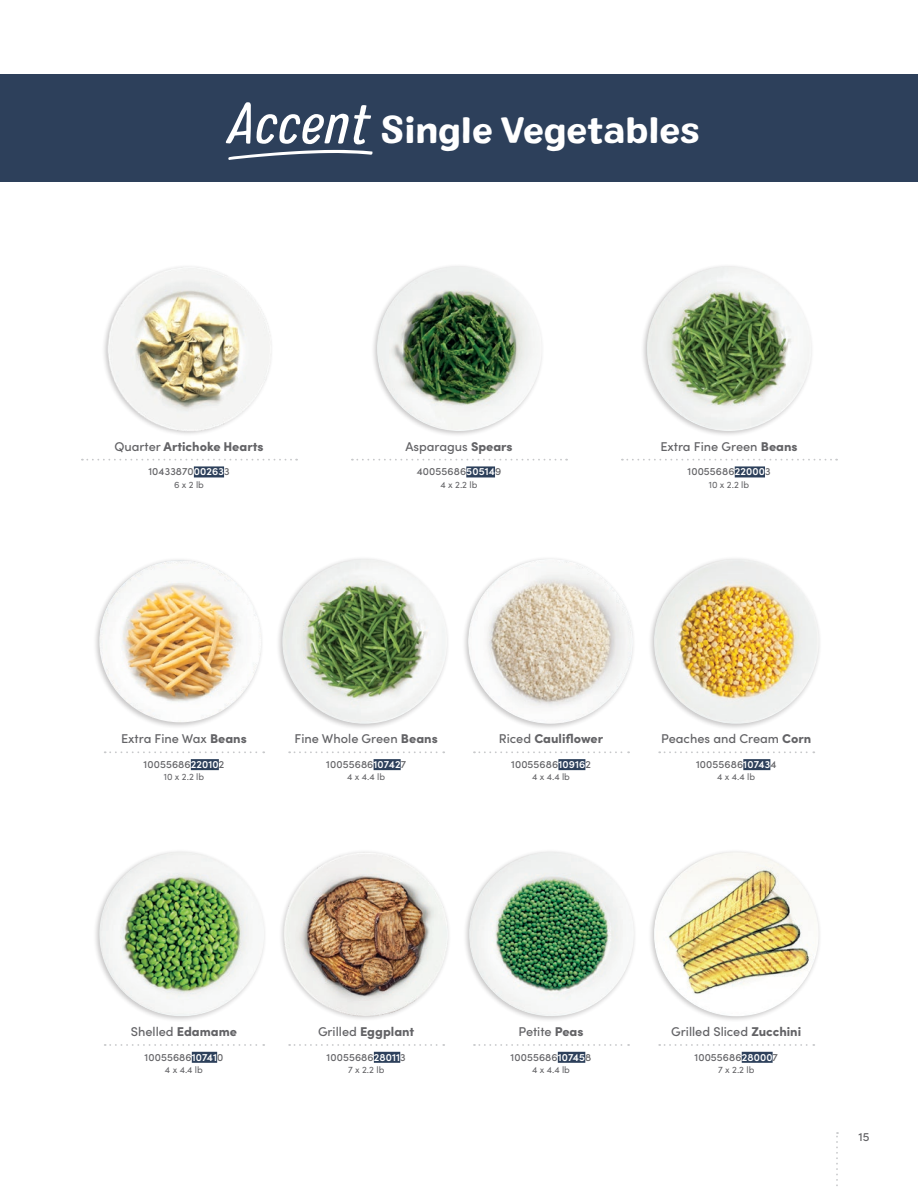
<style>
.page{position:relative;width:918px;height:1188px;background:#fff}
.page>*{position:absolute;margin:0;border:0;box-sizing:border-box;transform-origin:0 0}
.t1{font:36px "Colby St Bld";letter-spacing:-.01em;color:#fff}
.t2{font:500 12.75px "Sofia Pro";color:#636366}
.t3{font:900 12.75px "Sofia Pro";color:#636366}
.t4{font:500 12px "Sofia Pro";color:#636366}
.t5{font:500 10.5px "Sofia Pro";letter-spacing:.01em;color:#636366}
.t6{font:9.3px "Sofia Pro";color:#636366}
.s1{font-weight:500}
.s2{font-weight:600;color:#fff}
.s3{font-weight:900}
</style>
<div class="page">
<svg style="left:836px;top:1132px;width:2px;height:54px"></svg>
<img style="left:104px;top:266px;width:168px;height:168px">
<div style="left:640px;top:263px;width:174px;height:174px;background:#231f20;opacity:.25"></div>
<img style="left:647px;top:266px;width:164px;height:165px;border-radius:82px">
<div style="left:276px;top:556px;width:174px;height:174px;background:#231f20;opacity:.25"></div>
<img style="left:282px;top:559px;width:165px;height:165px;border-radius:82px">
<div style="left:93px;top:557px;width:172px;height:172px;background:#231f20;opacity:.25"></div>
<img style="left:99px;top:560px;width:162px;height:162px;border-radius:81px">
<div style="left:462px;top:556px;width:174px;height:174px;background:#231f20;opacity:.25"></div>
<img style="left:468px;top:559px;width:165px;height:165px;border-radius:82px">
<svg style="left:82px;top:459px;width:215px;height:2px"></svg>
<div style="left:194px;top:466px;width:30px;height:11px;background:#2d405b"></div>
<svg style="left:352px;top:459px;width:215px;height:2px"></svg>
<div style="left:466px;top:466px;width:29px;height:11px;background:#2d405b"></div>
<svg style="left:622px;top:459px;width:215px;height:2px"></svg>
<div style="left:735px;top:466px;width:30px;height:11px;background:#2d405b"></div>
<svg style="left:289px;top:751px;width:155px;height:2px"></svg>
<div style="left:374px;top:759px;width:27px;height:11px;background:#2d405b"></div>
<svg style="left:105px;top:751px;width:159px;height:2px"></svg>
<div style="left:191px;top:759px;width:28px;height:11px;background:#2d405b"></div>
<svg style="left:474px;top:751px;width:155px;height:2px"></svg>
<div style="left:558px;top:759px;width:27px;height:11px;background:#2d405b"></div>
<div style="left:0;top:74px;width:918px;height:108px;background:#2d405b"></div>
<svg style="left:225px;top:102px;width:146px;height:42px"></svg>
<svg style="left:228px;top:150px;width:145px;height:10px"></svg>
<div style="left:93px;top:849px;width:174px;height:174px;background:#231f20;opacity:.25"></div>
<img style="left:99px;top:852px;width:165px;height:164px;border-radius:82px">
<div style="left:463px;top:849px;width:174px;height:174px;background:#231f20;opacity:.25"></div>
<img style="left:469px;top:852px;width:165px;height:164px;border-radius:82px">
<img style="left:281px;top:851px;width:168px;height:168px">
<svg style="left:474px;top:1044px;width:155px;height:2px"></svg>
<div style="left:558px;top:1052px;width:27px;height:11px;background:#2d405b"></div>
<svg style="left:105px;top:1044px;width:159px;height:2px"></svg>
<div style="left:192px;top:1052px;width:25px;height:11px;background:#2d405b"></div>
<svg style="left:289px;top:1044px;width:155px;height:2px"></svg>
<div style="left:374px;top:1052px;width:26px;height:11px;background:#2d405b"></div>
<div style="left:370px;top:263px;width:175px;height:174px;background:#231f20;opacity:.25"></div>
<img style="left:377px;top:266px;width:165px;height:165px;border-radius:82px">
<svg style="left:659px;top:751px;width:155px;height:2px"></svg>
<div style="left:743px;top:759px;width:27px;height:11px;background:#2d405b"></div>
<div style="left:648px;top:556px;width:174px;height:174px;background:#231f20;opacity:.25"></div>
<img style="left:654px;top:559px;width:165px;height:165px;border-radius:82px">
<svg style="left:659px;top:1044px;width:155px;height:2px"></svg>
<div style="left:742px;top:1052px;width:31px;height:11px;background:#2d405b"></div>
<div style="left:648px;top:849px;width:174px;height:174px;background:#231f20;opacity:.25"></div>
<img style="left:654px;top:852px;width:165px;height:164px;border-radius:82px">
<h1 class="t1" style="left:380px;top:106px;width:321px">Single Vegetables</h1>
<p class="t3" style="left:114px;top:436px;width:151px"><span class="s1">Quarter</span> Artichoke Hearts</p>
<p class="t5" style="left:148px;top:464px;width:83px">10433870<span class="s2">00263</span>3</p>
<p class="t6" style="left:174px;top:477px;width:31px">6 x 2 lb</p>
<p class="t2" style="left:405px;top:437px;width:109px">Asparagus <span class="s3">Spears</span></p>
<p class="t5" style="left:417px;top:464px;width:86px">40055686<span class="s2">50514</span>9</p>
<p class="t6" style="left:441px;top:477px;width:38px">4 x 2.2 lb</p>
<p class="t2" style="left:660px;top:437px;width:139px">Extra Fine Green <span class="s3">Beans</span></p>
<p class="t5" style="left:688px;top:464px;width:84px">10055686<span class="s2">22000</span>3</p>
<p class="t6" style="left:709px;top:477px;width:42px">10 x 2.2 lb</p>
<p class="t2" style="left:121px;top:729px;width:127px">Extra Fine Wax <span class="s3">Beans</span></p>
<p class="t5" style="left:144px;top:757px;width:82px">10055686<span class="s2">22010</span>2</p>
<p class="t6" style="left:164px;top:770px;width:42px">10 x 2.2 lb</p>
<p class="t2" style="left:295px;top:729px;width:145px">Fine Whole Green <span class="s3">Beans</span></p>
<p class="t5" style="left:326px;top:757px;width:81px">10055686<span class="s2">10742</span>7</p>
<p class="t6" style="left:347px;top:770px;width:39px">4 x 4.4 lb</p>
<p class="t3" style="left:499px;top:729px;width:106px"><span class="s1">Riced</span> Cauliflower</p>
<p class="t5" style="left:511px;top:757px;width:81px">10055686<span class="s2">10916</span>2</p>
<p class="t6" style="left:532px;top:770px;width:39px">4 x 4.4 lb</p>
<p class="t2" style="left:661px;top:729px;width:152px">Peaches and Cream <span class="s3">Corn</span></p>
<p class="t5" style="left:696px;top:757px;width:82px">10055686<span class="s2">10743</span>4</p>
<p class="t6" style="left:717px;top:770px;width:39px">4 x 4.4 lb</p>
<p class="t2" style="left:131px;top:1022px;width:108px">Shelled <span class="s3">Edamame</span></p>
<p class="t5" style="left:145px;top:1049px;width:80px">10055686<span class="s2">10741</span>0</p>
<p class="t6" style="left:165px;top:1063px;width:39px">4 x 4.4 lb</p>
<p class="t3" style="left:318px;top:1021px;width:98px"><span class="s1">Grilled</span> Eggplant</p>
<p class="t5" style="left:327px;top:1049px;width:81px">10055686<span class="s2">28011</span>3</p>
<p class="t6" style="left:348px;top:1063px;width:38px">7 x 2.2 lb</p>
<p class="t2" style="left:518px;top:1022px;width:67px">Petite <span class="s3">Peas</span></p>
<p class="t5" style="left:511px;top:1049px;width:82px">10055686<span class="s2">10745</span>8</p>
<p class="t6" style="left:532px;top:1063px;width:39px">4 x 4.4 lb</p>
<p class="t2" style="left:671px;top:1022px;width:131px">Grilled Sliced <span class="s3">Zucchini</span></p>
<p class="t5" style="left:694px;top:1049px;width:85px">10055686<span class="s2">28000</span>7</p>
<p class="t6" style="left:718px;top:1063px;width:38px">7 x 2.2 lb</p>
<p class="t4" style="left:858px;top:1128px;width:13px">15</p>
</div>
